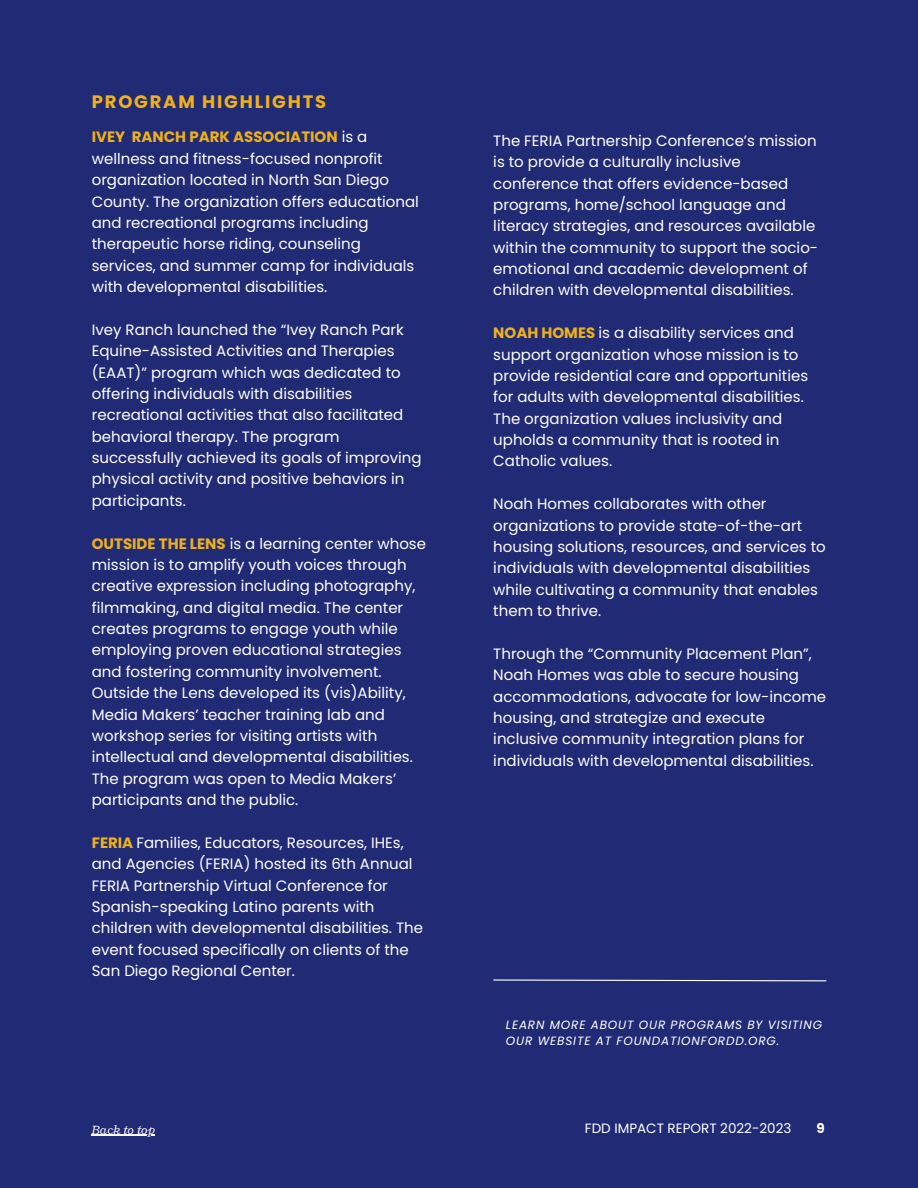
<style>
.page{position:relative;width:918px;height:1188px;background:#212a74}
.page>*{position:absolute;margin:0;border:0;box-sizing:border-box;transform-origin:0 0}
.t1{font:700 18px "Poppins";letter-spacing:.1em;color:#efb119}
.t2{font:15px/21.3px "Poppins";color:#fff}
.t3{font:13.5px "Poppins";color:#fff}
.t4{font:italic 13.5px "Radley";color:#fff}
.t5{font:700 13.5px "Poppins";color:#fff}
.t6{font:italic 12px/16px "Poppins";letter-spacing:.07em;color:#fff}
.s1{font-weight:700;color:#efb119}
</style>
<div class="page">
<svg style="left:493px;top:979px;width:334px;height:3px"></svg>
<hr style="left:92px;top:1135px;width:63px;height:1px;background:#fff">
<p class="t1" style="left:92px;top:90px;width:236px">PROGRAM HIGHLIGHTS</p>
<p class="t2" style="left:92px;top:127px;width:329px"><span class="s1">IVEY RANCH PARK ASSOCIATION</span> is a wellness and fitness-focused nonprofit organization located in North San Diego County. The organization offers educational and recreational programs including therapeutic horse riding, counseling services, and summer camp for individuals with developmental disabilities.</p>
<p class="t2" style="left:92px;top:319px;width:331px">Ivey Ranch launched the “Ivey Ranch Park Equine-Assisted Activities and Therapies (EAAT)” program which was dedicated to offering individuals with disabilities recreational activities that also facilitated behavioral therapy. The program successfully achieved its goals of improving physical activity and positive behaviors in participants.</p>
<p class="t2" style="left:92px;top:533px;width:336px"><span class="s1">OUTSIDE THE LENS</span> is a learning center whose mission is to amplify youth voices through creative expression including photography, filmmaking, and digital media. The center creates programs to engage youth while employing proven educational strategies and fostering community involvement.</p>
<p class="t2" style="left:92px;top:682px;width:323px">Outside the Lens developed its (vis)Ability, Media Makers’ teacher training lab and workshop series for visiting artists with intellectual and developmental disabilities.<br>The program was open to Media Makers’ participants and the public.</p>
<p class="t2" style="left:92px;top:832px;width:333px"><span class="s1">FERIA</span> Families, Educators, Resources, IHEs, and Agencies (FERIA) hosted its 6th Annual FERIA Partnership Virtual Conference for Spanish-speaking Latino parents with children with developmental disabilities. The event focused specifically on clients of the San Diego Regional Center.</p>
<p class="t2" style="left:493px;top:130px;width:326px">The FERIA Partnership Conference’s mission is to provide a culturally inclusive conference that offers evidence-based programs, home/school language and literacy strategies, and resources available within the community to support the socio&shy;emotional and academic development of children with developmental disabilities.</p>
<p class="t2" style="left:493px;top:322px;width:316px"><span class="s1">NOAH HOMES</span> is a disability services and support organization whose mission is to provide residential care and opportunities for adults with developmental disabilities.<br>The organization values inclusivity and upholds a community that is rooted in Catholic values.</p>
<p class="t2" style="left:493px;top:493px;width:334px">Noah Homes collaborates with other organizations to provide state-of-the-art housing solutions, resources, and services to individuals with developmental disabilities while cultivating a community that enables them to thrive.</p>
<p class="t2" style="left:493px;top:643px;width:334px">Through the “Community Placement Plan”, Noah Homes was able to secure housing accommodations, advocate for low-income housing, and strategize and execute inclusive community integration plans for individuals with developmental disabilities.</p>
<p class="t6" style="left:506px;top:1017px;width:318px">LEARN MORE ABOUT OUR PROGRAMS BY VISITING<br>OUR WEBSITE AT FOUNDATIONFORDD.ORG.</p>
<p class="t4" style="left:92px;top:1121px;width:65px">Back to top</p>
<p class="t3" style="left:585px;top:1118px;width:208px">FDD IMPACT REPORT 2022-2023</p>
<p class="t5" style="left:817px;top:1118px;width:10px">9</p>
</div>
